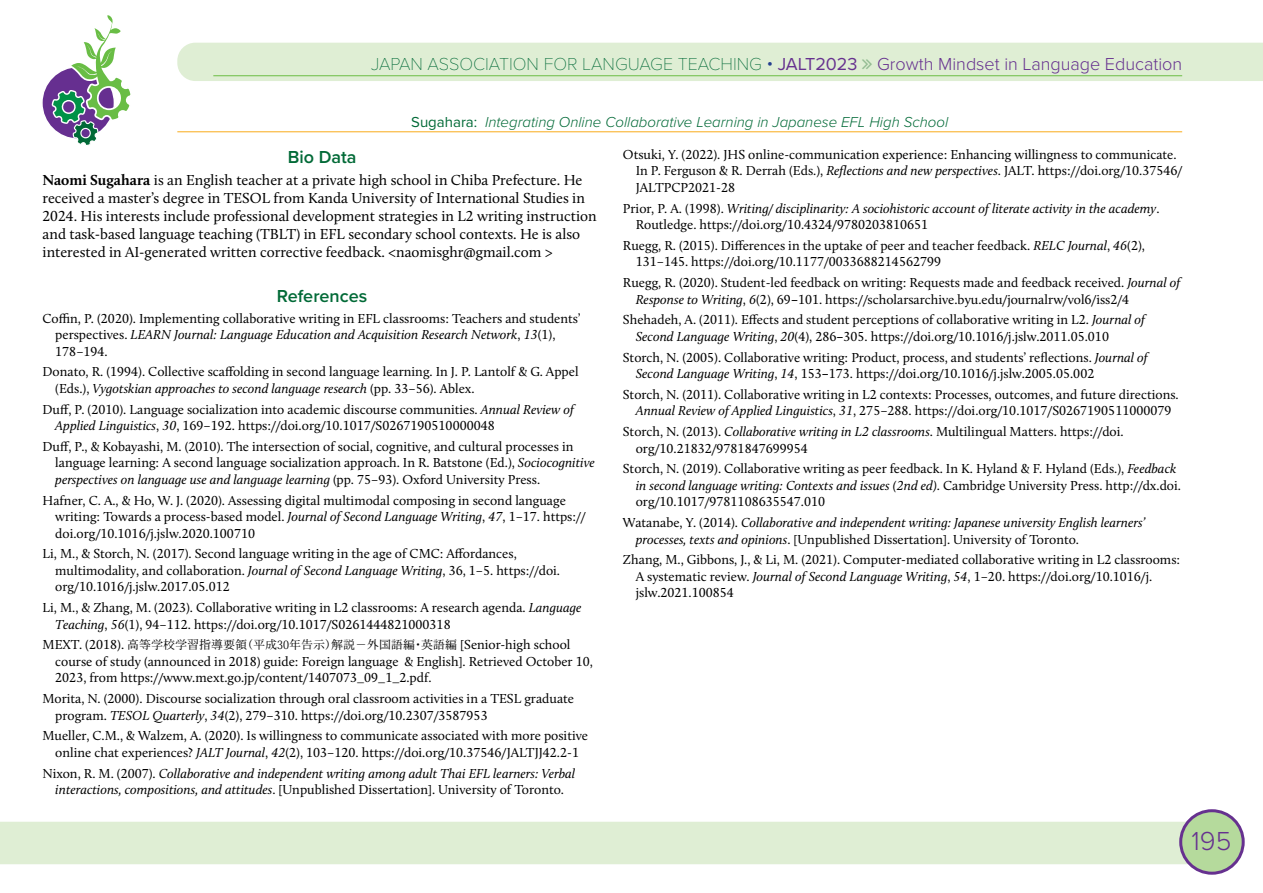
<style>
.page{position:relative;width:1263px;height:893px;background:#fff}
.page>*{position:absolute;margin:0;border:0;box-sizing:border-box;transform-origin:0 0}
.t1{font:300 27px "Proxima Nova";color:#66318f}
.t2{font:100 18px "Proxima Nova T";color:#026a37}
.t3{font:600 18px "Proxima Nova";color:#026a37}
.t4{font:15px/18px "Calluna";color:#000}
.t5{font:italic 300 15px "Proxima Nova";color:#026a37}
.t6{font:13.5px/16.5px "Calluna";color:#000}
.t7{font:italic 13.5px/16.5px "Calluna";color:#000}
.s1{font-family:"Proxima Nova";font-weight:300;color:#25408f}
.s2{font-family:"Proxima Nova";font-weight:400;color:#66318f}
.s3{font-family:"Proxima Nova";font-weight:300;color:#66318f}
.s4{font-weight:400;font-style:normal}
.s5{font-weight:700}
.s6{font-style:italic}
.s7{font-family:"Heisei Min Std W3";font-size:12px}
.s8{font-style:normal}
</style>
<div class="page">
<div style="left:0;top:822px;width:1190px;height:42px;background:#dfeed4"></div>
<div style="left:1181px;top:811px;width:62px;height:62px;background:#b5da9c;border-radius:50%"></div>
<div style="left:1179px;top:809px;width:66px;height:66px;border:3px solid #66318f;border-radius:50%"></div>
<svg style="left:42px;top:15px;width:89px;height:130px"></svg>
<hr style="left:177px;top:132px;width:1005px;height:1px;background:#f9ac1a">
<div style="left:177px;top:43px;width:1086px;height:38px;background:#dfeed4"></div>
<h2 class="t2" style="left:371px;top:53px;width:813px">JAPAN ASSOCIATION FOR LANGUAGE TEACHING <span class="s1">•</span> <span class="s2">JALT2023</span> <span class="s3">Growth Mindset in Language Education</span></h2>
<p class="t5" style="left:411px;top:111px;width:538px"><span class="s4">Sugahara:</span> Integrating Online Collaborative Learning in Japanese EFL High School</p>
<h2 class="t3" style="left:288px;top:144px;width:70px">Bio Data</h2>
<p class="t4" style="left:43px;top:171px;width:556px"><span class="s5">Naomi Sugahara</span> is an English teacher at a private high school in Chiba Prefecture. He received a master’s degree in TESOL from Kanda University of International Studies in 2024. His interests include professional development strategies in L2 writing instruction and task-based language teaching (TBLT) in EFL secondary school contexts. He is also interested in AI-generated written corrective feedback. &lt;naomisghr@gmail.com &gt;</p>
<h2 class="t3" style="left:277px;top:282px;width:92px">References</h2>
<p class="t6" style="left:55px;top:310px;width:527px;text-indent:-13px">Coffin, P. (2020). Implementing collaborative writing in EFL classrooms: Teachers and students’ perspectives. <span class="s6">LEARN Journal: Language Education and Acquisition Research Network</span>, <span class="s6">13</span>(1),<br>178–194.</p>
<p class="t6" style="left:55px;top:363px;width:525px;text-indent:-13px">Donato, R. (1994). Collective scaffolding in second language learning. In J. P. Lantolf &amp; G. Appel (Eds.), <span class="s6">Vygotskian approaches to second language research</span> (pp. 33–56). Ablex.</p>
<p class="t6" style="left:55px;top:401px;width:520px;text-indent:-13px">Duff, P. (2010). Language socialization into academic discourse communities. <span class="s6">Annual Review of<br>Applied Linguistics</span>, <span class="s6">30</span>, 169–192. https://doi.org/10.1017/S0267190510000048</p>
<p class="t6" style="left:55px;top:438px;width:541px;text-indent:-13px">Duff, P., &amp; Kobayashi, M. (2010). The intersection of social, cognitive, and cultural processes in language learning: A second language socialization approach. In R. Batstone (Ed.), <span class="s6">Sociocognitive perspectives on language use and language learning</span> (pp. 75–93). Oxford University Press.</p>
<p class="t6" style="left:55px;top:492px;width:532px;text-indent:-13px">Hafner, C. A., &amp; Ho, W. J. (2020). Assessing digital multimodal composing in second language writing: Towards a process-based model. <span class="s6">Journal of Second Language Writing</span>, <span class="s6">47</span>, 1–17. https:// doi.org/10.1016/j.jslw.2020.100710</p>
<p class="t6" style="left:55px;top:545px;width:506px;text-indent:-13px">Li, M., &amp; Storch, N. (2017). Second language writing in the age of CMC: Affordances, multimodality, and collaboration. <span class="s6">Journal of Second Language Writing</span>, 36, 1–5. https://doi. org/10.1016/j.jslw.2017.05.012</p>
<p class="t6" style="left:55px;top:599px;width:528px;text-indent:-13px">Li, M., &amp; Zhang, M. (2023). Collaborative writing in L2 classrooms: A research agenda. <span class="s6">Language<br>Teaching</span>, <span class="s6">56</span>(1), 94–112. https://doi.org/10.1017/S0261444821000318</p>
<p class="t6" style="left:55px;top:636px;width:539px;text-indent:-13px">MEXT. (2018). <span class="s7">高等学校学習指導要領（平成30年告示）解説−外国語編・英語編</span> [Senior-high school course of study (announced in 2018) guide: Foreign language &amp; English]. Retrieved October 10,<br>2023, from https://www.mext.go.jp/content/1407073_09_1_2.pdf.</p>
<p class="t6" style="left:55px;top:690px;width:520px;text-indent:-13px">Morita, N. (2000). Discourse socialization through oral classroom activities in a TESL graduate program. <span class="s6">TESOL Quarterly</span>, <span class="s6">34</span>(2), 279–310. https://doi.org/10.2307/3587953</p>
<p class="t6" style="left:43px;top:727px;width:547px;text-align:center">Mueller, C.M., &amp; Walzem, A. (2020). Is willingness to communicate associated with more positive online chat experiences? <span class="s6">JALT Journal</span>, <span class="s6">42</span>(2), 103–120. https://doi.org/10.37546/JALTJJ42.2-1</p>
<p class="t7" style="left:43px;top:765px;width:534px;text-align:center"><span class="s8">Nixon, R. M. (2007).</span> Collaborative and independent writing among adult Thai EFL learners: Verbal interactions, compositions, and attitudes<span class="s8">. [Unpublished Dissertation]. University of Toronto.</span></p>
<p class="t6" style="left:636px;top:146px;width:548px;text-indent:-13px">Otsuki, Y. (2022). JHS online-communication experience: Enhancing willingness to communicate.<br>In P. Ferguson &amp; R. Derrah (Eds.), <span class="s6">Reflections and new perspectives</span>. JALT. https://doi.org/10.37546/<br>JALTPCP2021-28</p>
<p class="t7" style="left:636px;top:200px;width:525px;text-indent:-13px"><span class="s8">Prior, P. A. (1998).</span> Writing/ disciplinarity: A sociohistoric account of literate activity in the academy<span class="s8">.<br>Routledge. https://doi.org/10.4324/9780203810651</span></p>
<p class="t6" style="left:636px;top:237px;width:511px;text-indent:-13px">Ruegg, R. (2015). Differences in the uptake of peer and teacher feedback. <span class="s6">RELC Journal</span>, <span class="s6">46</span>(2),<br>131–145. https://doi.org/10.1177/0033688214562799</p>
<p class="t6" style="left:636px;top:274px;width:546px;text-indent:-13px">Ruegg, R. (2020). Student-led feedback on writing: Requests made and feedback received. <span class="s6">Journal of<br>Response to Writing</span>, <span class="s6">6</span>(2), 69<span class="s5">–</span>101. https://scholarsarchive.byu.edu/journalrw/vol6/iss2/4</p>
<p class="t6" style="left:636px;top:312px;width:511px;text-indent:-13px">Shehadeh, A. (2011). Effects and student perceptions of collaborative writing in L2. <span class="s6">Journal of<br>Second Language Writing</span>, <span class="s6">20</span>(4), 286<span class="s5">–</span>305. https://doi.org/10.1016/j.jslw.2011.05.010</p>
<p class="t6" style="left:636px;top:349px;width:513px;text-indent:-13px">Storch, N. (2005). Collaborative writing: Product, process, and students’ reflections. <span class="s6">Journal of<br>Second Language Writing</span>, <span class="s6">14</span>, 153<span class="s5">–</span>173. https://doi.org/10.1016/j.jslw.2005.05.002</p>
<p class="t6" style="left:623px;top:386px;width:557px;text-align:center">Storch, N. (2011). Collaborative writing in L2 contexts: Processes, outcomes, and future directions.<br><span class="s6">Annual Review of Applied Linguistics</span>, <span class="s6">31</span>, 275–288. https://doi.org/10.1017/S0267190511000079</p>
<p class="t6" style="left:636px;top:423px;width:489px;text-indent:-13px">Storch, N. (2013). <span class="s6">Collaborative writing in L2 classrooms</span>. Multilingual Matters. https://doi. org/10.21832/9781847699954</p>
<p class="t6" style="left:636px;top:460px;width:547px;text-indent:-13px">Storch, N. (2019). Collaborative writing as peer feedback. In K. Hyland &amp; F. Hyland (Eds.), <span class="s6">Feedback in second language writing: Contexts and issues (2nd ed)</span>. Cambridge University Press. http://dx.doi. org/10.1017/9781108635547.010</p>
<p class="t7" style="left:636px;top:514px;width:511px;text-indent:-13px"><span class="s8">Watanabe, Y. (2014).</span> Collaborative and independent writing: Japanese university English learners’ processes, texts and opinions<span class="s8">. [Unpublished Dissertation]. University of Toronto.</span></p>
<p class="t6" style="left:636px;top:551px;width:546px;text-indent:-13px">Zhang, M., Gibbons, J., &amp; Li, M. (2021). Computer-mediated collaborative writing in L2 classrooms:<br>A systematic review. <span class="s6">Journal of Second Language Writing</span>, <span class="s6">54</span>, 1–20. https://doi.org/10.1016/j. jslw.2021.100854</p>
<h1 class="t1" style="left:1191px;top:820px;width:41px">195</h1>
</div>
